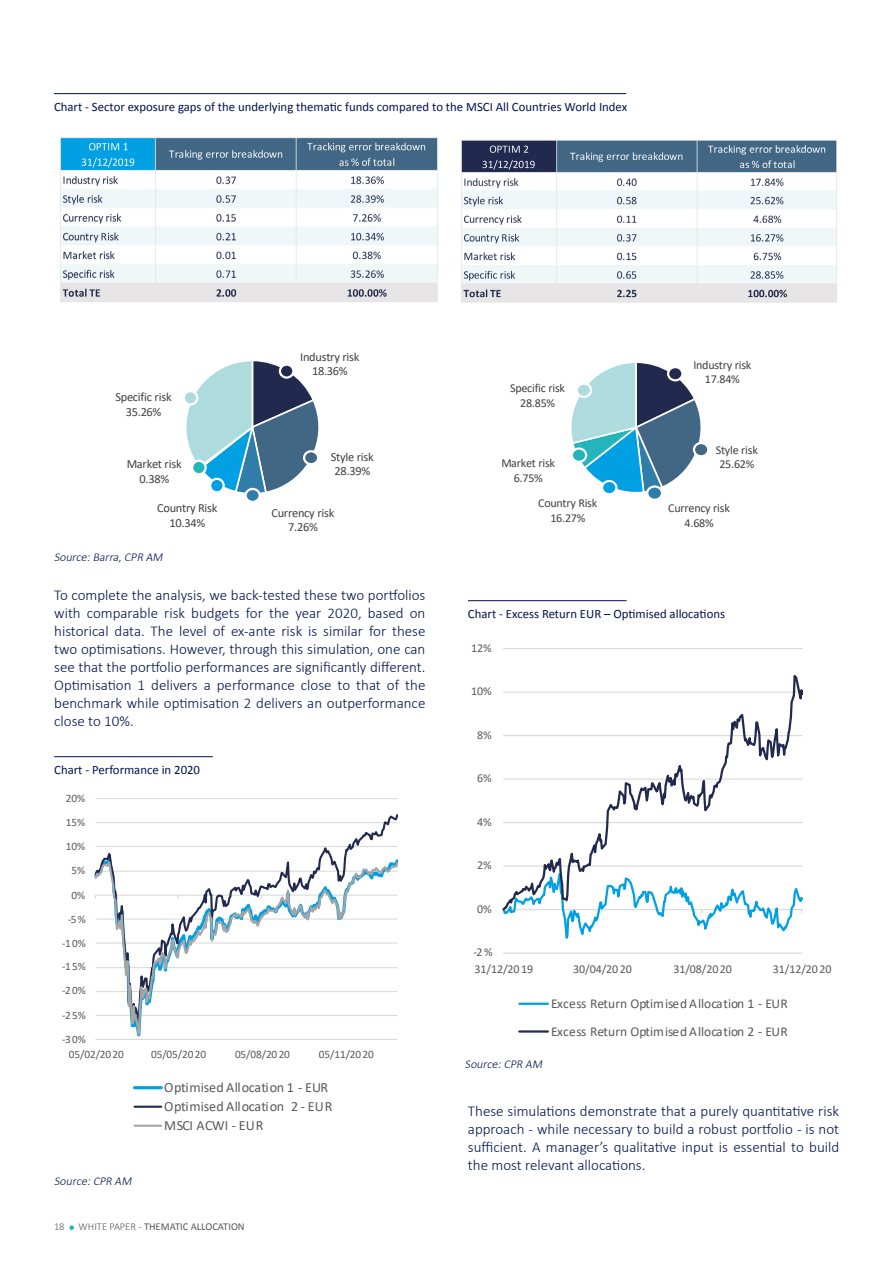
<style>
.page{position:relative;width:893px;height:1263px;background:#fff}
.page>*{position:absolute;margin:0;border:0;box-sizing:border-box;transform-origin:0 0}
.t1{font:300 15px/18px "Calibri";color:#00134d;text-align:justify}
.t2{font:14.1px/19px "Calibri";color:#595959}
.t3{font:13.5px/27.8px "Calibri";color:#595959}
.t4{font:12.75px "Calibri";color:#00134d}
.t5{font:12.3px/14.7px "Calibri";letter-spacing:-.02em;color:#404040;text-align:center}
.t6{font:12.15px/14.2px "Calibri";letter-spacing:-.02em;color:#404040;text-align:center}
.t7{font:12px "Calibri";letter-spacing:-.005em;color:#595959}
.t8{font:italic 300 12px "Calibri";color:#00134d}
.t9{font:11.25px "Calibri";letter-spacing:-.005em;color:#595959}
.t10{font:10.5px "Calibri";color:#57585a}
.t11{font:300 10.5px "Calibri";color:#57585a}
.s1{font-weight:300}
</style>
<div class="page">
<svg style="left:69px;top:1225px;width:5px;height:5px"></svg>
<svg style="left:571px;top:363px;width:130px;height:129px"></svg>
<div style="left:577px;top:384px;width:14px;height:13px;background:#aedbde;border-radius:50%"></div>
<div style="left:576px;top:382px;width:16px;height:16px;border:2px solid #fff;border-radius:50%"></div>
<div style="left:668px;top:367px;width:14px;height:13px;background:#212a4e;border-radius:50%"></div>
<div style="left:667px;top:366px;width:16px;height:15px;border:2px solid #fff;border-radius:50%"></div>
<div style="left:694px;top:443px;width:14px;height:13px;background:#426784;border-radius:50%"></div>
<div style="left:693px;top:442px;width:16px;height:15px;border:2px solid #fff;border-radius:50%"></div>
<svg style="left:647px;top:486px;width:15px;height:14px"></svg>
<div style="left:646px;top:485px;width:17px;height:16px;border:2px solid #fff;border-radius:50%"></div>
<div style="left:602px;top:481px;width:14px;height:13px;background:#00a0e3;border-radius:50%"></div>
<div style="left:601px;top:480px;width:16px;height:15px;border:2px solid #fff;border-radius:50%"></div>
<div style="left:572px;top:449px;width:14px;height:13px;background:#23b4bc;border-radius:50%"></div>
<div style="left:571px;top:447px;width:16px;height:16px;border:2px solid #fff;border-radius:50%"></div>
<svg style="left:186px;top:361px;width:133px;height:132px"></svg>
<div style="left:184px;top:391px;width:13px;height:14px;background:#aedbde;border-radius:50%"></div>
<div style="left:183px;top:390px;width:15px;height:16px;border:2px solid #fff;border-radius:50%"></div>
<svg style="left:280px;top:365px;width:13px;height:13px"></svg>
<div style="left:279px;top:363px;width:16px;height:16px;border:2px solid #fff;border-radius:50%"></div>
<div style="left:304px;top:451px;width:14px;height:13px;background:#426784;border-radius:50%"></div>
<div style="left:303px;top:450px;width:16px;height:15px;border:2px solid #fff;border-radius:50%"></div>
<svg style="left:246px;top:489px;width:14px;height:13px"></svg>
<div style="left:244px;top:488px;width:17px;height:15px;border:2px solid #fff;border-radius:50%"></div>
<div style="left:210px;top:479px;width:14px;height:13px;background:#00a0e3;border-radius:50%"></div>
<div style="left:209px;top:478px;width:16px;height:15px;border:2px solid #fff;border-radius:50%"></div>
<div style="left:192px;top:461px;width:14px;height:13px;background:#23b4bc;border-radius:50%"></div>
<div style="left:191px;top:460px;width:16px;height:15px;border:2px solid #fff;border-radius:50%"></div>
<hr style="left:54px;top:756px;width:159px;height:1px;background:#00134d">
<hr style="left:95px;top:798px;width:302px;height:1px;background:#d9d9d9">
<svg style="left:95px;top:814px;width:302px;height:41px"></svg>
<svg style="left:95px;top:855px;width:302px;height:185px"></svg>
<hr style="left:135px;top:1086px;width:26px;height:3px;background:#00a0e3">
<hr style="left:135px;top:1106px;width:26px;height:2px;background:#212a4e">
<hr style="left:135px;top:1125px;width:26px;height:2px;background:#a5a5a5">
<hr style="left:468px;top:600px;width:159px;height:1px;background:#00134d">
<hr style="left:503px;top:952px;width:299px;height:2px;background:#d9d9d9">
<hr style="left:503px;top:648px;width:299px;height:1px;background:#d9d9d9">
<svg style="left:502px;top:912px;width:300px;height:27px"></svg>
<svg style="left:502px;top:675px;width:300px;height:237px"></svg>
<hr style="left:519px;top:1003px;width:29px;height:2px;background:#00a0e3">
<hr style="left:519px;top:1030px;width:29px;height:3px;background:#212a4e">
<hr style="left:54px;top:93px;width:572px;height:1px;background:#00134d">
<img style="left:60px;top:137px;width:378px;height:165px">
<img style="left:461px;top:140px;width:376px;height:163px">
<p class="t4" style="left:54px;top:99px;width:575px">Chart - Sector exposure gaps of the underlying thematic funds compared to the MSCI All Countries World Index</p>
<p class="t5" style="left:115px;top:389px;width:58px">Specific risk<br>35.26%</p>
<p class="t5" style="left:127px;top:456px;width:56px">Market risk<br>0.38%</p>
<p class="t5" style="left:157px;top:500px;width:62px">Country Risk<br>10.34%</p>
<p class="t8" style="left:54px;top:550px;width:113px">Source:Barra,CPR AM</p>
<p class="t5" style="left:300px;top:349px;width:61px">Industry risk<br>18.36%</p>
<p class="t5" style="left:331px;top:449px;width:45px">Style risk<br>28.39%</p>
<p class="t5" style="left:271px;top:505px;width:64px">Currency risk<br>7.26%</p>
<p class="t6" style="left:510px;top:381px;width:57px">Specific risk<br>28.85%</p>
<p class="t6" style="left:501px;top:456px;width:55px">Market risk<br>6.75%</p>
<p class="t6" style="left:538px;top:496px;width:61px">Country Risk<br>16.27%</p>
<p class="t6" style="left:693px;top:357px;width:60px">Industry risk<br>17.84%</p>
<p class="t6" style="left:716px;top:442px;width:44px;text-align:left">Style risk<br>25.62%</p>
<p class="t6" style="left:668px;top:501px;width:63px">Currency risk<br>4.68%</p>
<p class="t1" style="left:54px;top:585px;width:373px">To complete the analysis, we back-tested these two portfolios with comparable risk budgets for the year 2020, based on historical data. The level of ex-ante risk is similar for these two optimisations. However, through this simulation, one can see that the portfolio performances are significantly different.<br>Optimisation 1 delivers a performance close to that of the benchmark while optimisation 2 delivers an outperformance close to 10%.</p>
<p class="t4" style="left:54px;top:762px;width:147px">Chart - Performance in 2020</p>
<p class="t9" style="left:66px;top:791px;width:21px">20%</p>
<p class="t9" style="left:66px;top:814px;width:21px">15%</p>
<p class="t9" style="left:66px;top:838px;width:21px">10%</p>
<p class="t9" style="left:71px;top:862px;width:15px">5%</p>
<p class="t9" style="left:71px;top:887px;width:15px">0%</p>
<p class="t9" style="left:68px;top:911px;width:19px">-5%</p>
<p class="t9" style="left:62px;top:935px;width:25px">-1 0%</p>
<p class="t9" style="left:62px;top:959px;width:25px">-1 5%</p>
<p class="t9" style="left:62px;top:983px;width:25px">-2 0%</p>
<p class="t9" style="left:62px;top:1007px;width:25px">-2 5%</p>
<p class="t9" style="left:62px;top:1031px;width:25px">-3 0%</p>
<p class="t9" style="left:69px;top:1046px;width:56px">05/02/20 20</p>
<p class="t9" style="left:151px;top:1046px;width:56px">05/05/20 20</p>
<p class="t9" style="left:235px;top:1046px;width:56px">05/08/20 20</p>
<p class="t9" style="left:319px;top:1046px;width:56px">05/11/20 20</p>
<p class="t2" style="left:164px;top:1078px;width:170px">Optimised Allocation 1 - EUR<br>Optimised Allocation 2 - EUR<br>MSCI ACWI - EUR</p>
<p class="t8" style="left:54px;top:1174px;width:81px">Source:CPR AM</p>
<p class="t11" style="left:54px;top:1220px;width:12px">18</p>
<p class="t10" style="left:79px;top:1220px;width:168px"><span class="s1">WHITE PAPER -</span> THEMATIC ALLOCATION</p>
<p class="t4" style="left:468px;top:606px;width:259px">Chart - Excess Return EUR – Optimised allocations</p>
<p class="t7" style="left:471px;top:639px;width:22px">12%</p>
<p class="t7" style="left:471px;top:683px;width:22px">10%</p>
<p class="t7" style="left:477px;top:726px;width:16px">8%</p>
<p class="t7" style="left:477px;top:770px;width:16px">6%</p>
<p class="t7" style="left:477px;top:813px;width:16px">4%</p>
<p class="t7" style="left:477px;top:857px;width:16px">2%</p>
<p class="t7" style="left:477px;top:900px;width:16px">0%</p>
<p class="t7" style="left:474px;top:944px;width:21px">-2%</p>
<p class="t7" style="left:474px;top:960px;width:60px">31/12/20 19</p>
<p class="t7" style="left:573px;top:960px;width:60px">30/04/20 20</p>
<p class="t7" style="left:673px;top:960px;width:60px">31/08/20 20</p>
<p class="t7" style="left:773px;top:960px;width:60px">31/12/20 20</p>
<p class="t3" style="left:551px;top:989px;width:238px">Excess Return Optimised Allocation 1 - EUR<br>Excess Return Optimised Allocation 2 - EUR</p>
<p class="t8" style="left:465px;top:1057px;width:81px">Source:CPR AM</p>
<p class="t1" style="left:468px;top:1101px;width:373px">These simulations demonstrate that a purely quantitative risk approach - while necessary to build a robust portfolio - is not sufficient. A manager’s qualitative input is essential to build the most relevant allocations.</p>
</div>
